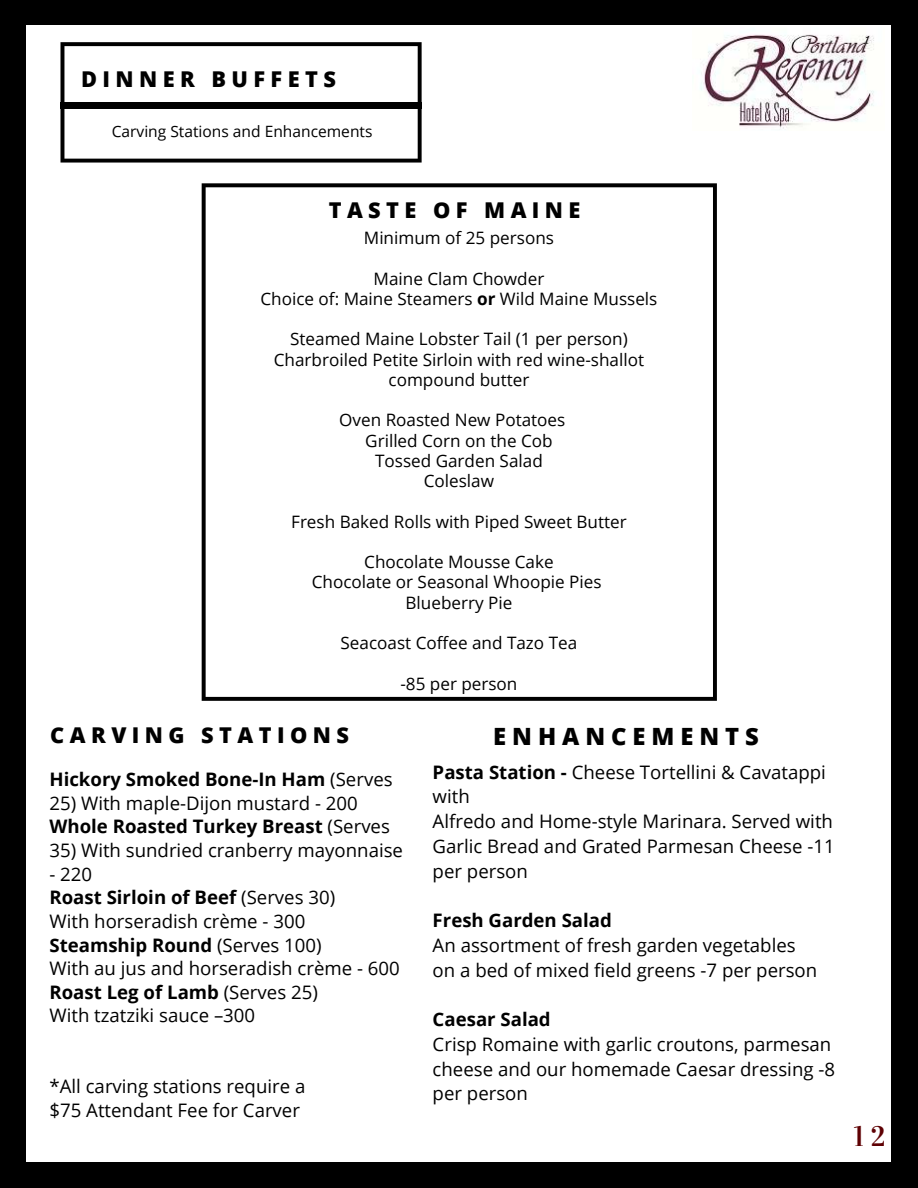
<style>
.page{position:relative;width:918px;height:1188px;background:#000}
.page>*{position:absolute;margin:0;border:0;box-sizing:border-box;transform-origin:0 0}
.t1{font:28.05px "Vidaloka";color:#5e0003}
.t2{font:800 23.85px "Open Sans";letter-spacing:.25em;color:#000}
.t3{font:800 21.75px "Open Sans";letter-spacing:.25em;color:#000}
.t4{font:18.6px/23.7px "Open Sans";color:#000}
.t5{font:700 18.6px "Open Sans";color:#000}
.t6{font:17.1px/20.2px "Open Sans";color:#000;text-align:center}
.t7{font:15.6px "Open Sans";color:#000}
.s1{font-weight:700}
.s2{font-weight:400}
</style>
<div class="page">
<div style="left:27px;top:26px;width:864px;height:1136px;background:#fff"></div>
<svg style="left:61px;top:42px;width:361px;height:121px"></svg>
<div style="left:60px;top:103px;width:361px;height:6px;background:#000"></div>
<img style="left:700px;top:34px;width:174px;height:95px">
<svg style="left:202px;top:183px;width:515px;height:518px"></svg>
<p class="t3" style="left:81px;top:64px;width:257px">DINNER BUFFETS</p>
<p class="t7" style="left:112px;top:120px;width:262px">Carving Stations and Enhancements</p>
<p class="t3" style="left:329px;top:195px;width:253px">TASTE OF MAINE</p>
<p class="t6" style="left:364px;top:227px;width:192px">Minimum of 25 persons</p>
<p class="t6" style="left:260px;top:268px;width:399px">Maine Clam Chowder<br>Choice of: Maine Steamers <span class="s1">or</span> Wild Maine Mussels</p>
<p class="t6" style="left:274px;top:329px;width:372px">Steamed Maine Lobster Tail (1 per person)<br>Charbroiled Petite Sirloin with red wine-shallot compound butter</p>
<p class="t6" style="left:339px;top:410px;width:228px">Oven Roasted New Potatoes</p>
<p class="t6" style="left:365px;top:430px;width:189px">Grilled Corn on the Cob</p>
<p class="t6" style="left:375px;top:450px;width:169px">Tossed Garden Salad</p>
<p class="t6" style="left:424px;top:470px;width:72px">Coleslaw</p>
<p class="t6" style="left:291px;top:511px;width:337px">Fresh Baked Rolls with Piped Sweet Butter</p>
<p class="t6" style="left:312px;top:551px;width:291px">Chocolate Mousse Cake<br>Chocolate or Seasonal Whoopie Pies<br>Blueberry Pie</p>
<p class="t6" style="left:341px;top:632px;width:238px">Seacoast Coffee and Tazo Tea</p>
<p class="t6" style="left:400px;top:673px;width:119px">-85 per person</p>
<p class="t3" style="left:50px;top:720px;width:300px">CARVING STATIONS</p>
<p class="t5" style="left:50px;top:766px;width:345px">Hickory Smoked Bone-In Ham <span class="s2">(Serves</span></p>
<p class="t4" style="left:50px;top:791px;width:342px">25) With maple-Dijon mustard - 200<br><span class="s1">Whole Roasted Turkey Breast</span> (Serves</p>
<p class="t4" style="left:50px;top:838px;width:355px">35) With sundried cranberry mayonnaise</p>
<p class="t4" style="left:50px;top:862px;width:352px">- 220<br><span class="s1">Roast Sirloin of Beef</span> (Serves 30)<br>With horseradish crème - 300<br><span class="s1">Steamship Round</span> (Serves 100)<br>With au jus and horseradish crème - 600<br><span class="s1">Roast Leg of Lamb</span> (Serves 25)<br>With tzatziki sauce –300</p>
<p class="t2" style="left:493px;top:720px;width:267px">ENHANCEMENTS</p>
<p class="t4" style="left:433px;top:759px;width:403px;line-height:24.8px"><span class="s1">Pasta Station -</span> Cheese Tortellini &amp; Cavatappi with<br>Alfredo and Home-style Marinara. Served with<br>Garlic Bread and Grated Parmesan Cheese -11 per person</p>
<p class="t5" style="left:433px;top:907px;width:181px">Fresh Garden Salad</p>
<p class="t4" style="left:433px;top:932px;width:386px;line-height:24.8px">An assortment of fresh garden vegetables on a bed of mixed field greens -7 per person</p>
<p class="t5" style="left:433px;top:1006px;width:120px">Caesar Salad</p>
<p class="t4" style="left:433px;top:1031px;width:404px;line-height:24.8px">Crisp Romaine with garlic croutons, parmesan cheese and our homemade Caesar dressing -8 per person</p>
<p class="t4" style="left:50px;top:1074px;width:257px">*All carving stations require a $75 Attendant Fee for Carver</p>
<h1 class="t1" style="left:854px;top:1119px;width:33px">1 2</h1>
</div>
